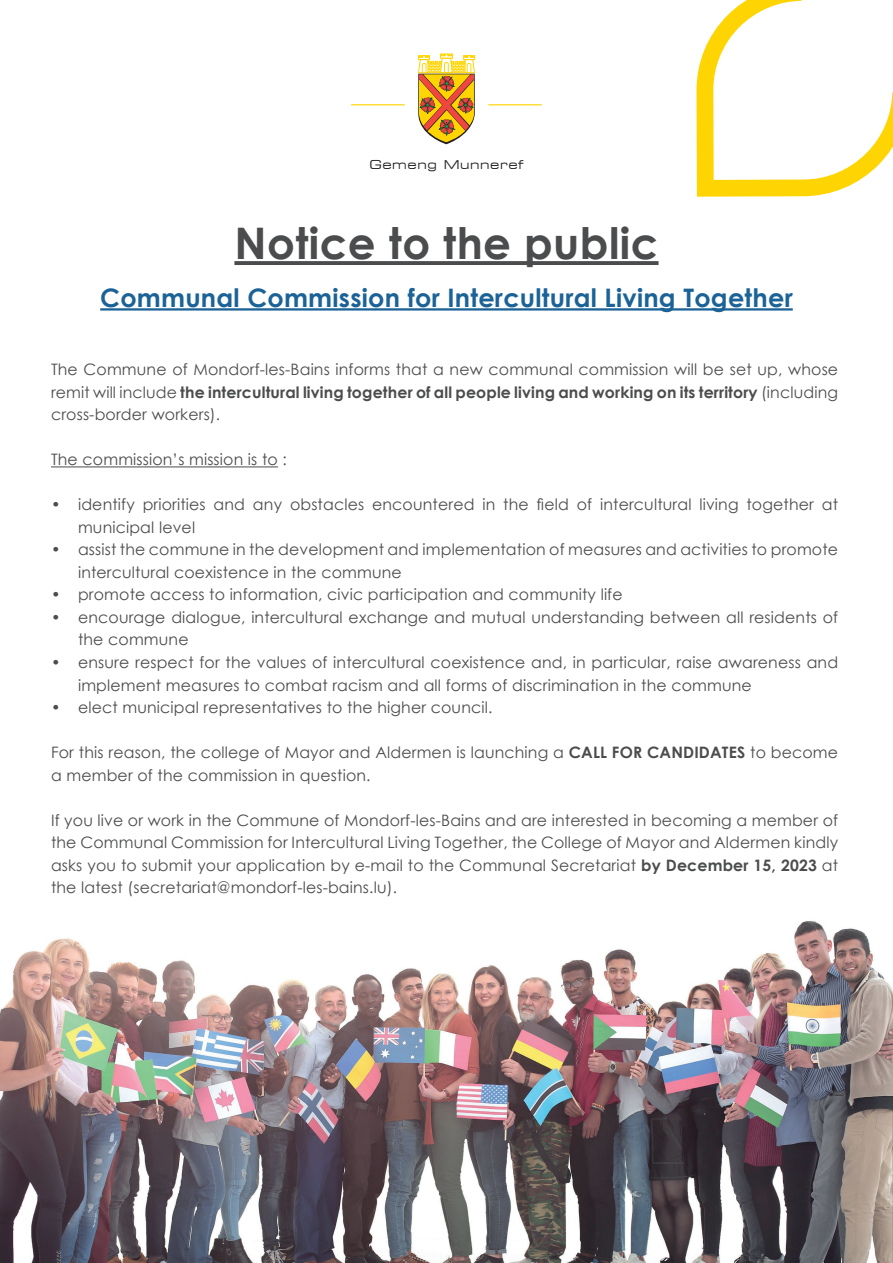
<style>
.page{position:relative;width:893px;height:1263px;background:#fff}
.page>*{position:absolute;margin:0;border:0;box-sizing:border-box;transform-origin:0 0}
.t1{font:700 43.5px "Century Gothic";letter-spacing:.01em;color:#4b4c4d}
.t2{font:700 25.5px "Century Gothic";letter-spacing:.01em;color:#1b6297}
.t3{font:15.75px/22.5px "Century Gothic";letter-spacing:.01em;color:#4b4c4d}
.t4{font:expanded 12px "Square 721 BT";letter-spacing:.05em;color:#231f20}
.s1{font-weight:700}
</style>
<div class="page">
<hr style="left:351px;top:104px;width:54px;height:1px;background:#fed503">
<hr style="left:488px;top:104px;width:54px;height:1px;background:#fed503">
<svg style="left:418px;top:53px;width:57px;height:91px"></svg>
<svg style="left:234px;top:261px;width:424px;height:4px;background:#4f5051"></svg>
<hr style="left:100px;top:308px;width:693px;height:3px;background:#1b6297">
<hr style="left:51px;top:466px;width:227px;height:1px;background:#4b4c4d">
<svg style="left:696px;top:0;width:197px;height:197px"></svg>
<img style="left:0;top:921px;width:892px;height:342px">
<p class="t4" style="left:369px;top:157px;width:155px">Gemeng Munneref</p>
<h1 class="t1" style="left:234px;top:210px;width:426px">Notice to the public</h1>
<h2 class="t2" style="left:100px;top:278px;width:694px">Communal Commission for Intercultural Living Together</h2>
<p class="t3" style="left:51px;top:358px;width:789px;text-align:justify">The Commune of Mondorf-les-Bains informs that a new communal commission will be set up, whose remit will include <span class="s1">the intercultural living together of all people living and working on its territory</span> (including cross-border workers).</p>
<p class="t3" style="left:51px;top:448px;width:237px">The commission’s mission is to :</p>
<p class="t3" style="left:78px;top:493px;width:762px;text-indent:-27px">• identify priorities and any obstacles encountered in the field of intercultural living together at municipal level</p>
<p class="t3" style="left:78px;top:538px;width:762px;text-indent:-27px">• assist the commune in the development and implementation of measures and activities to promote intercultural coexistence in the commune</p>
<p class="t3" style="left:51px;top:583px;width:573px">• promote access to information, civic participation and community life</p>
<p class="t3" style="left:78px;top:606px;width:762px;text-indent:-27px">• encourage dialogue, intercultural exchange and mutual understanding between all residents of the commune</p>
<p class="t3" style="left:78px;top:651px;width:762px;text-indent:-27px">• ensure respect for the values of intercultural coexistence and, in particular, raise awareness and implement measures to combat racism and all forms of discrimination in the commune</p>
<p class="t3" style="left:51px;top:696px;width:443px">• elect municipal representatives to the higher council.</p>
<p class="t3" style="left:51px;top:741px;width:789px">For this reason, the college of Mayor and Aldermen is launching a <span class="s1">CALL FOR CANDIDATES</span> to become a member of the commission in question.</p>
<p class="t3" style="left:51px;top:808px;width:789px;text-align:justify">If you live or work in the Commune of Mondorf-les-Bains and are interested in becoming a member of the Communal Commission for Intercultural Living Together, the College of Mayor and Aldermen kindly asks you to submit your application by e-mail to the Communal Secretariat <span class="s1">by December 15, 2023</span> at the latest (secretariat@mondorf-les-bains.lu).</p>
</div>
